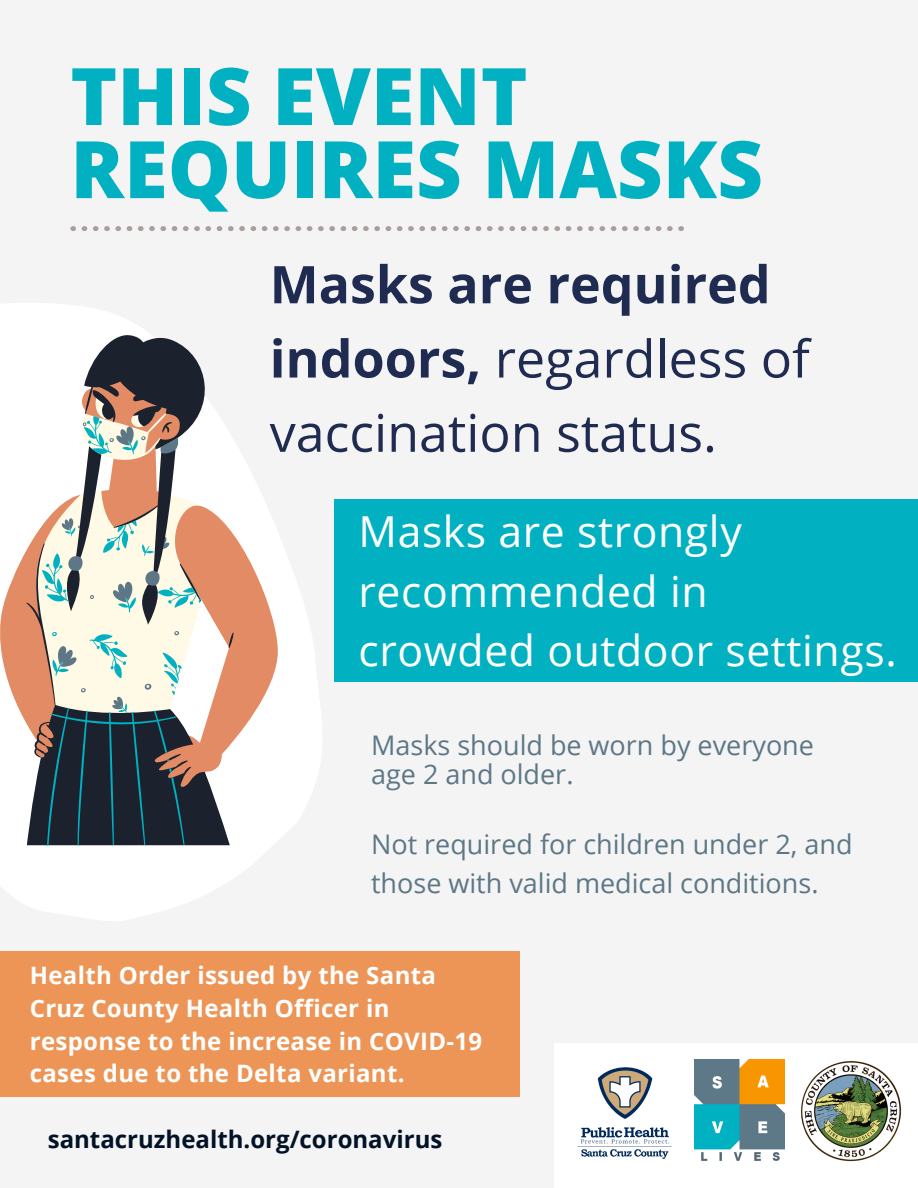
<style>
.page{position:relative;width:918px;height:1188px;background:#f4f4f4}
.page>*{position:absolute;margin:0;border:0;box-sizing:border-box;transform-origin:0 0}
.t1{font:800 79.35px/73.2px "Open Sans";color:#01b1c1}
.t2{font:51.9px/74.2px "Open Sans";color:#202b51}
.t3{font:42.75px/59.7px "Open Sans";letter-spacing:.015em;color:#fff}
.t4{font:27px/29.2px "Open Sans";color:#5d7786}
.t5{font:700 24px/32.7px "Open Sans";letter-spacing:.015em;color:#fff}
.t6{font:700 24px "Open Sans";color:#021227}
.s1{font-weight:700}
</style>
<div class="page">
<svg style="left:432px;top:226px;width:252px;height:5px"></svg>
<svg style="left:0;top:226px;width:432px;height:695px"></svg>
<div style="left:555px;top:1043px;width:363px;height:145px;background:#fff"></div>
<div style="left:0;top:951px;width:520px;height:145px;background:#ed9556"></div>
<img style="left:577px;top:1067px;width:95px;height:92px">
<img style="left:695px;top:1059px;width:90px;height:102px">
<img style="left:801px;top:1061px;width:101px;height:101px">
<div style="left:334px;top:499px;width:584px;height:183px;background:#01b1c1"></div>
<svg style="left:0;top:367px;width:278px;height:423px;fill:#fff"></svg>
<svg style="left:26px;top:335px;width:208px;height:510px"></svg>
<svg style="left:42px;top:416px;width:159px;height:430px"></svg>
<h1 class="t1" style="left:70px;top:58px;width:694px">THIS EVENT<br>REQUIRES MASKS</h1>
<h2 class="t2" style="left:270px;top:246px;width:541px"><span class="s1">Masks are required indoors,</span> regardless of vaccination status.</h2>
<h3 class="t3" style="left:359px;top:501px;width:540px">Masks are strongly recommended in<br>crowded outdoor settings.</h3>
<p class="t4" style="left:371px;top:730px;width:444px">Masks should be worn by everyone age 2 and older.</p>
<p class="t4" style="left:371px;top:825px;width:483px;line-height:38.2px">Not required for children under 2, and those with valid medical conditions.</p>
<p class="t5" style="left:30px;top:959px;width:454px">Health Order issued by the Santa<br>Cruz County Health Officer in response to the increase in COVID-19 cases due to the Delta variant.</p>
<p class="t6" style="left:48px;top:1122px;width:396px">santacruzhealth.org/coronavirus</p>
</div>
